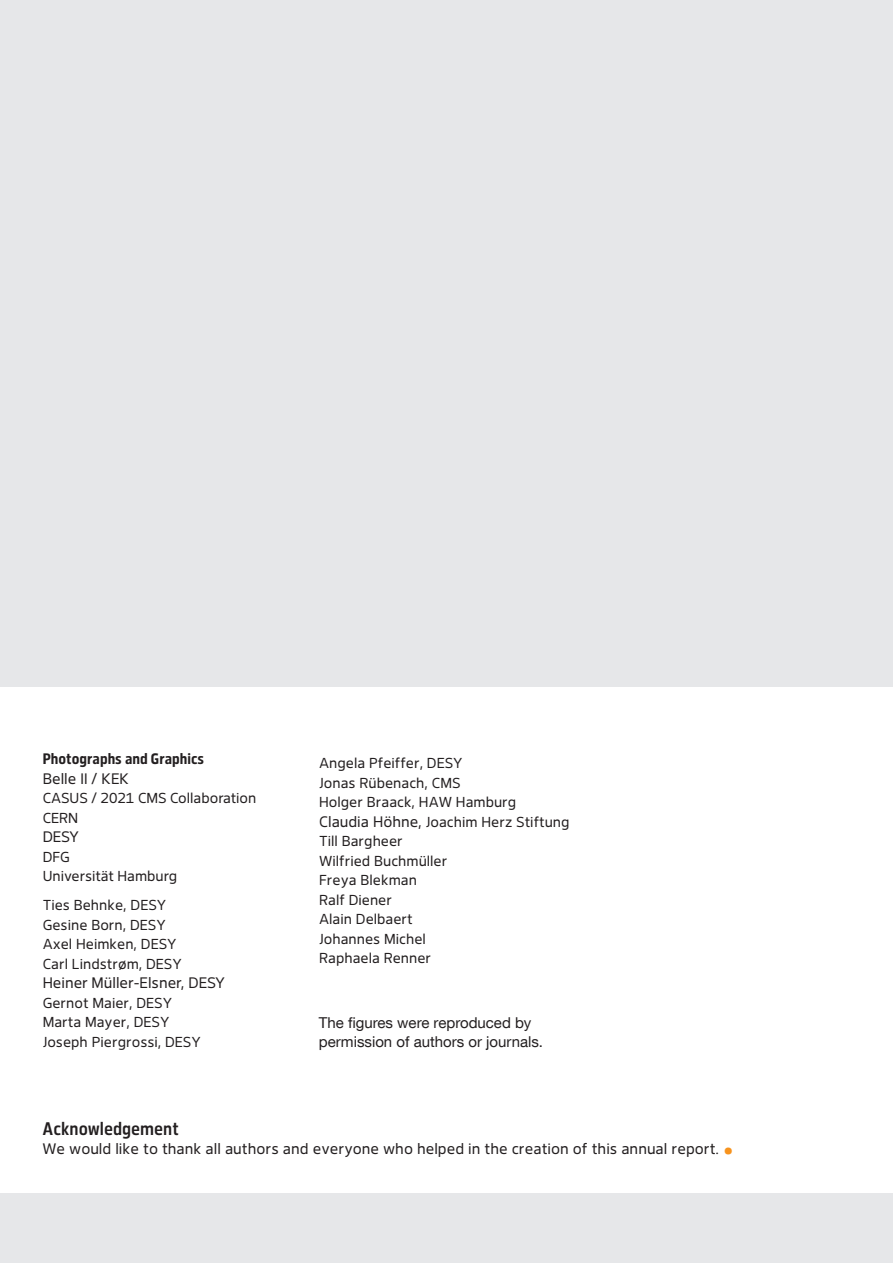
<style>
.page{position:relative;width:893px;height:1263px;background:#fff}
.page>*{position:absolute;margin:0;border:0;box-sizing:border-box;transform-origin:0 0}
.t1{font:700 45px "Desy Sans Cn";color:#f7931d}
.t2{font:500 18px "Desy Sans Cn";color:#231f20}
.t3{font:15px "Desy Sans";color:#231f20}
.t4{font:15px/19.5px "Desy Neue Helvetica 55 Roman";color:#231f20}
.t5{font:700 15px "Desy Sans Cn";color:#231f20}
.t6{font:14.25px/19.5px "Desy Sans";color:#231f20}
.s1{font-size:15px}
</style>
<div class="page">
<div style="left:0;top:1193px;width:893px;height:70px;background:#e6e7e9"></div>
<div style="left:0;top:0;width:893px;height:686px;background:#e6e7e9"></div>
<p class="t5" style="left:43px;top:750px;width:163px">Photographs and Graphics</p>
<p class="t3" style="left:43px;top:769px;width:88px">Belle II / KEK</p>
<p class="t6" style="left:43px;top:788px;width:215px">CASUS / 2021 CMS Collaboration<br>CERN</p>
<p class="t3" style="left:43px;top:828px;width:38px">DESY</p>
<p class="t6" style="left:43px;top:847px;width:136px">DFG<br>Universität Hamburg</p>
<p class="t6" style="left:43px;top:895px;width:141px">Ties Behnke, DESY<br>Gesine Born, DESY<br>Axel Heimken, DESY<br>Carl Lindstrøm, DESY</p>
<p class="t3" style="left:43px;top:974px;width:184px">Heiner Müller-Elsner, DESY</p>
<p class="t6" style="left:43px;top:993px;width:160px">Gernot Maier, DESY<br>Marta Mayer, DESY<br>Joseph Piergrossi, DESY</p>
<p class="t6" style="left:319px;top:753px;width:252px">Angela Pfeiffer, DESY<br>Jonas Rübenach, CMS<br>Holger Braack, HAW Hamburg<br><span class="s1">Claudia Höhne,</span> Joachim Herz Stiftung<br>Till Bargheer<br>Wilfried Buchmüller<br>Freya Blekman<br>Ralf Diener<br>Alain Delbaert<br>Johannes Michel<br>Raphaela Renner</p>
<p class="t4" style="left:319px;top:1012px;width:226px">The figures were reproduced by permission of authors or journals.</p>
<p class="t2" style="left:43px;top:1118px;width:138px">Acknowledgement</p>
<p class="t3" style="left:43px;top:1140px;width:678px">We would like to thank all authors and everyone who helped in the creation of this annual report.</p>
<h1 class="t1" style="left:723px;top:1112px;width:12px">.</h1>
</div>
